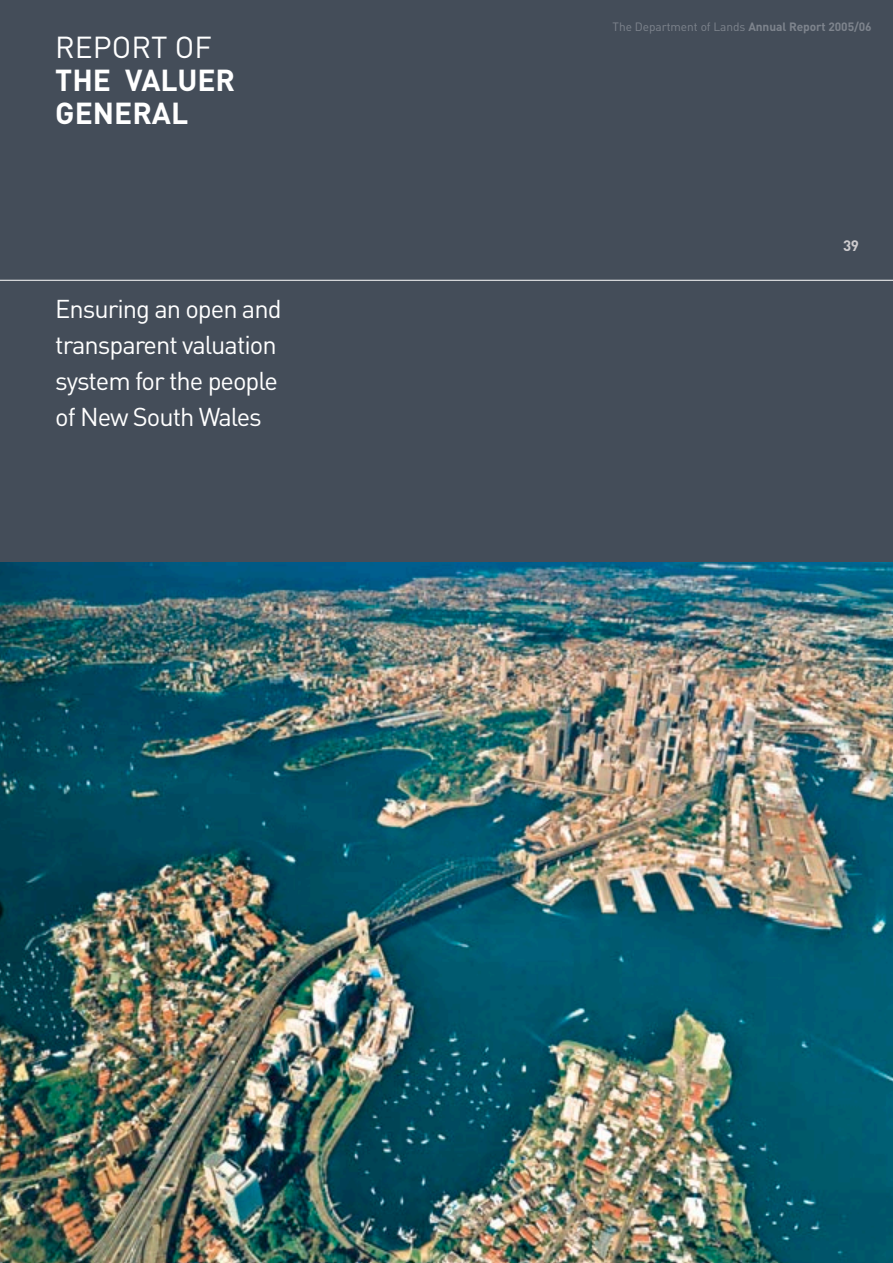
<style>
.page{position:relative;width:893px;height:1263px;background:#fff}
.page>*{position:absolute;margin:0;border:0;box-sizing:border-box;transform-origin:0 0}
.t1{font:700 30px/33px "DIN";color:#fff}
.t2{font:30px "DIN";color:#fff}
.t3{font:25.5px/36px "DIN";letter-spacing:-.04em;color:#fff}
.t4{font:700 15px "DIN";color:#cdcbce}
.t5{font:12px "DIN";letter-spacing:-.005em;color:#7e848d}
.s1{font-weight:700}
</style>
<div class="page">
<img style="left:0;top:561px;width:893px;height:702px">
<div style="left:0;top:0;width:893px;height:561px;background:#444d59"></div>
<hr style="left:0;top:280px;width:893px;height:1px;background:#fff">
<p class="t2" style="left:55px;top:29px;width:158px">REPORT OF</p>
<p class="t1" style="left:55px;top:63px;width:181px">THE VALUER<br>GENERAL</p>
<p class="t3" style="left:55px;top:291px;width:228px">Ensuring an open and transparent valuation system for the people of New South Wales</p>
<p class="t5" style="left:613px;top:19px;width:261px">The Department of Lands <span class="s1">Annual Report 2005/06</span></p>
<p class="t4" style="left:843px;top:236px;width:17px">39</p>
</div>
